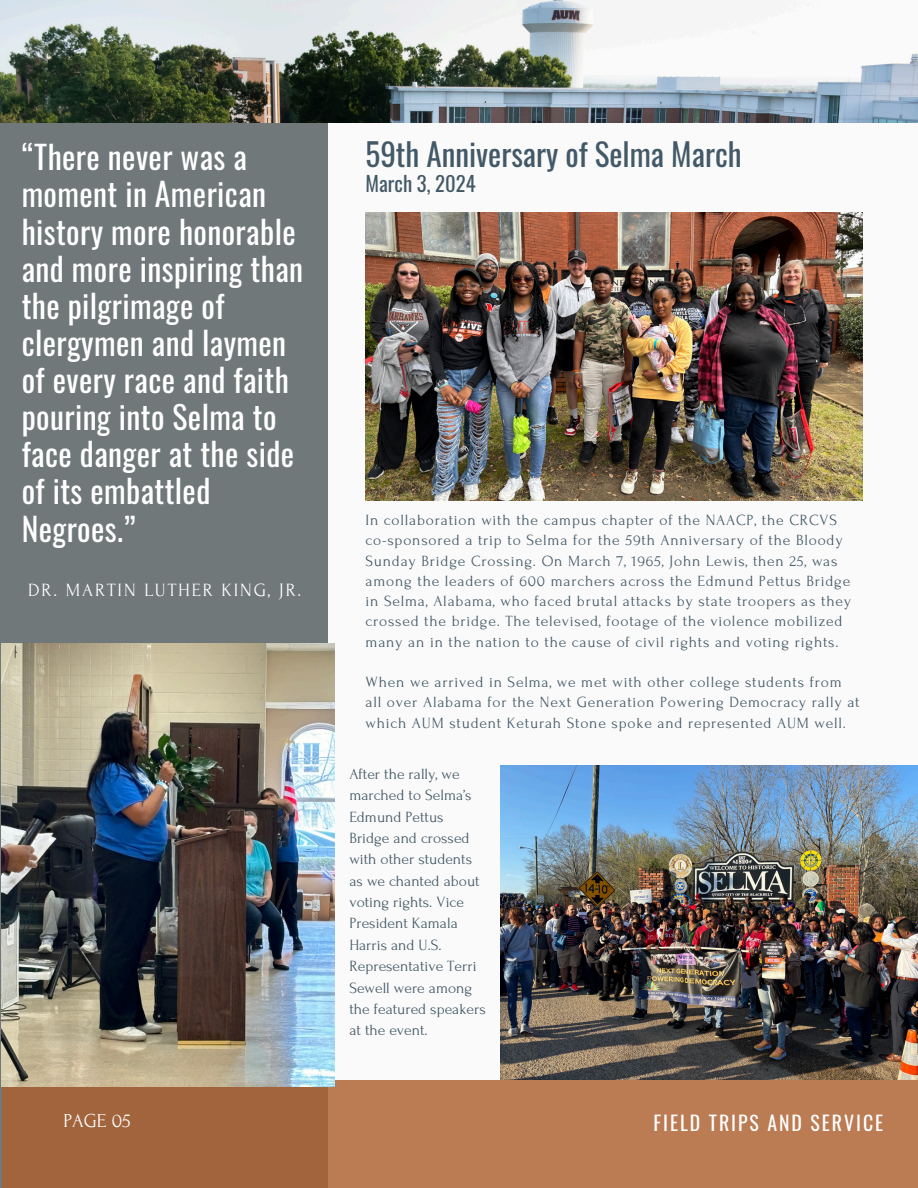
<style>
.page{position:relative;width:918px;height:1188px;background:#fafafa}
.page>*{position:absolute;margin:0;border:0;box-sizing:border-box;transform-origin:0 0}
.t1{font:31.65px/37.2px "Oswald";letter-spacing:.015em;color:#fff}
.t2{font:31.2px "Oswald";color:#435967}
.t3{font:20.55px "Oswald";color:#435967}
.t4{font:19.8px "Oswald";letter-spacing:.1em;color:#fff}
.t5{font:19.8px "Forum";color:#fff}
.t6{font:18.75px "Forum";letter-spacing:.1em;color:#fff}
.t7{font:15.6px/20.2px "Forum";letter-spacing:.05em;color:#435967}
.t8{font:15.6px/21.3px "Forum";color:#435967}
</style>
<div class="page">
<div style="left:0;top:77px;width:328px;height:1111px;background:#71787a"></div>
<div style="left:2px;top:1080px;width:916px;height:108px;background:linear-gradient(to right,#a2653d,#c3825a)"></div>
<img style="left:0;top:0;width:918px;height:122px">
<img style="left:366px;top:213px;width:497px;height:288px">
<img style="left:2px;top:643px;width:333px;height:443px">
<img style="left:501px;top:766px;width:417px;height:314px">
<p class="t1" style="left:22px;top:137px;width:283px">“There never was a moment in American history more honorable and more inspiring than the pilgrimage of clergymen and laymen of every race and faith pouring into Selma to face danger at the side of its embattled<br>Negroes.”</p>
<p class="t6" style="left:28px;top:580px;width:275px">DR. MARTIN LUTHER KING, JR.</p>
<p class="t2" style="left:366px;top:130px;width:378px">59th Anniversary of Selma March</p>
<p class="t3" style="left:366px;top:167px;width:112px">March 3, 2024</p>
<p class="t7" style="left:366px;top:510px;width:487px">In collaboration with the campus chapter of the NAACP, the CRCVS co-sponsored a trip to Selma for the 59th Anniversary of the Bloody Sunday Bridge Crossing. On March 7, 1965, John Lewis, then 25, was among the leaders of 600 marchers across the Edmund Pettus Bridge in Selma, Alabama, who faced brutal attacks by state troopers as they crossed the bridge. The televised, footage of the violence mobilized many an in the nation to the cause of civil rights and voting rights.</p>
<p class="t7" style="left:366px;top:672px;width:496px">When we arrived in Selma, we met with other college students from all over Alabama for the Next Generation Powering Democracy rally at which AUM student Keturah Stone spoke and represented AUM well.</p>
<h2 class="t8" style="left:349px;top:763px;width:138px">After the rally, we marched to Selma’s<br>Edmund Pettus<br>Bridge and crossed with other students as we chanted about voting rights. Vice<br>President Kamala<br>Harris and U.S.<br>Representative Terri<br>Sewell were among the featured speakers at the event.</h2>
<p class="t5" style="left:63px;top:1110px;width:69px">PAGE 05</p>
<h2 class="t4" style="left:654px;top:1107px;width:231px">FIELD TRIPS AND SERVICE</h2>
</div>
